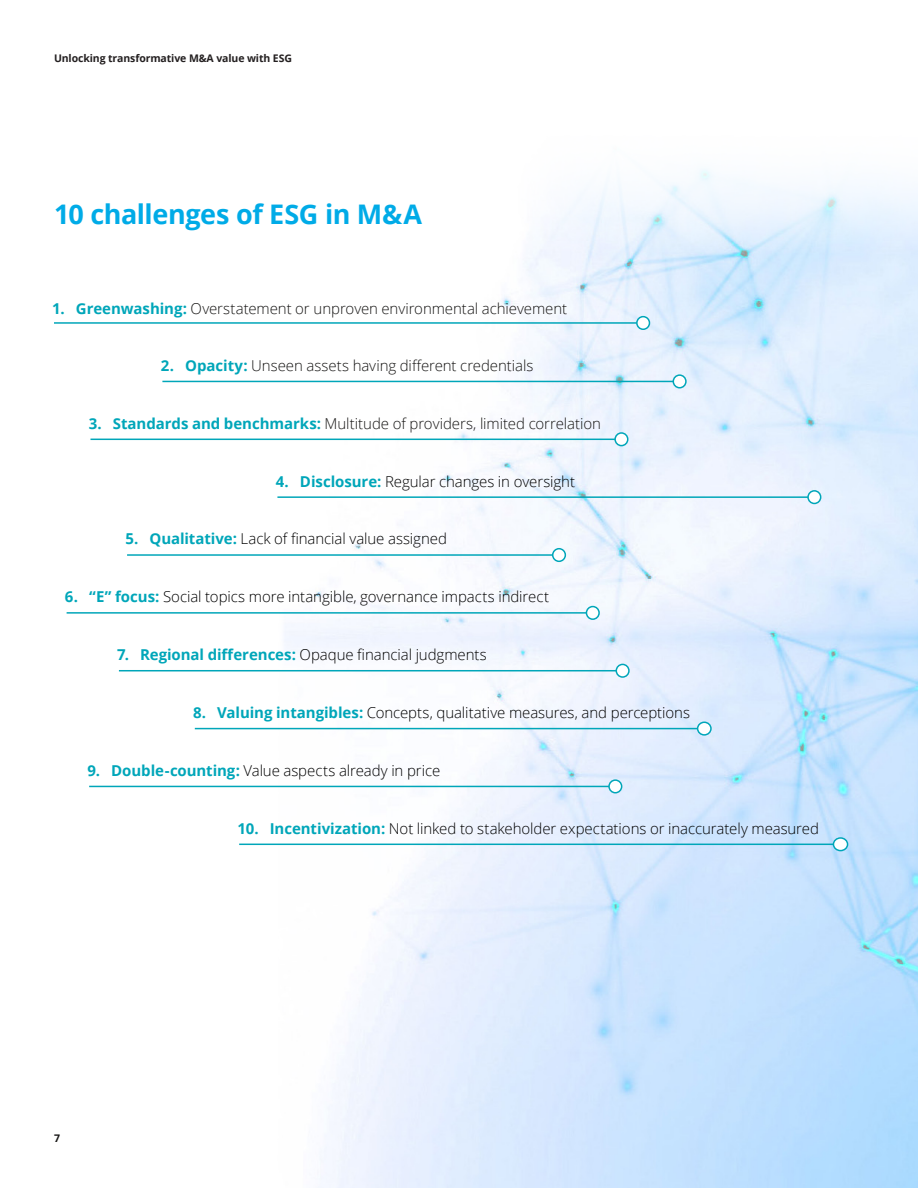
<style>
.page{position:relative;width:918px;height:1188px;background:#fff}
.page>*{position:absolute;margin:0;border:0;box-sizing:border-box;transform-origin:0 0}
.Story_heading_light{font:700 27px "Open Sans";letter-spacing:-.015em;color:#00abe7}
.t1{font:300 15px "Open Sans";letter-spacing:-.005em;color:#000}
.t2{font:300 15px "Open Sans";letter-spacing:-.005em;color:#171615}
.Brochure_title___Lef{font:700 10.5px "Open Sans";letter-spacing:-.01em;color:#231f20}
.t3{font:700 10.5px "Open Sans";color:#171615}
.s1{font-weight:700;color:#00a6b9}
</style>
<div class="page">
<img style="left:278px;top:168px;width:640px;height:1020px">
<hr style="left:54px;top:322px;width:588px;height:2px;background:#00a6b9">
<div style="left:637px;top:317px;width:12px;height:12px;background:#fff;border-radius:50%"></div>
<div style="left:636px;top:316px;width:14px;height:14px;border:2px solid #00a6b9;border-radius:50%"></div>
<hr style="left:162px;top:381px;width:516px;height:1px;background:#00a6b9">
<div style="left:673px;top:375px;width:13px;height:13px;background:#fff;border-radius:50%"></div>
<div style="left:673px;top:374px;width:14px;height:15px;border:2px solid #00a6b9;border-radius:50%"></div>
<hr style="left:67px;top:612px;width:527px;height:2px;background:#00a6b9">
<div style="left:586px;top:607px;width:13px;height:12px;background:#fff;border-radius:50%"></div>
<div style="left:586px;top:606px;width:14px;height:14px;border:2px solid #00a6b9;border-radius:50%"></div>
<hr style="left:119px;top:670px;width:497px;height:1px;background:#00a6b9">
<div style="left:616px;top:664px;width:13px;height:13px;background:#fff;border-radius:50%"></div>
<div style="left:616px;top:664px;width:14px;height:14px;border:2px solid #00a6b9;border-radius:50%"></div>
<hr style="left:195px;top:728px;width:508px;height:1px;background:#00a6b9">
<div style="left:698px;top:722px;width:13px;height:13px;background:#fff;border-radius:50%"></div>
<div style="left:697px;top:722px;width:15px;height:14px;border:2px solid #00a6b9;border-radius:50%"></div>
<hr style="left:89px;top:786px;width:528px;height:1px;background:#00a6b9">
<div style="left:609px;top:780px;width:13px;height:13px;background:#fff;border-radius:50%"></div>
<div style="left:608px;top:779px;width:14px;height:14px;border:2px solid #00a6b9;border-radius:50%"></div>
<hr style="left:239px;top:844px;width:600px;height:1px;background:#00a6b9">
<div style="left:833px;top:838px;width:15px;height:13px;background:#fff;border-radius:50%"></div>
<div style="left:833px;top:837px;width:15px;height:14px;border:2px solid #00a6b9;border-radius:50%"></div>
<hr style="left:90px;top:439px;width:536px;height:1px;background:#00a6b9">
<div style="left:615px;top:433px;width:13px;height:13px;background:#fff;border-radius:50%"></div>
<div style="left:614px;top:432px;width:15px;height:14px;border:2px solid #00a6b9;border-radius:50%"></div>
<hr style="left:277px;top:496px;width:536px;height:2px;background:#00a6b9">
<div style="left:808px;top:491px;width:13px;height:12px;background:#fff;border-radius:50%"></div>
<div style="left:807px;top:490px;width:14px;height:14px;border:2px solid #00a6b9;border-radius:50%"></div>
<hr style="left:127px;top:554px;width:431px;height:2px;background:#00a6b9">
<div style="left:553px;top:549px;width:12px;height:12px;background:#fff;border-radius:50%"></div>
<div style="left:552px;top:548px;width:14px;height:14px;border:2px solid #00a6b9;border-radius:50%"></div>
<p class="Brochure_title___Lef" style="left:54px;top:51px;width:239px">Unlocking transformative M&amp;A value with ESG</p>
<p class="Story_heading_light" style="left:54px;top:195px;width:370px">10 challenges of ESG in M&amp;A</p>
<p class="t2" style="left:52px;top:298px;width:516px"><span class="s1">1. Greenwashing:</span> Overstatement or unproven environmental achievement</p>
<p class="t2" style="left:161px;top:355px;width:374px"><span class="s1">2. Opacity:</span> Unseen assets having different credentials</p>
<p class="t2" style="left:89px;top:413px;width:514px"><span class="s1">3. Standards and benchmarks:</span> Multitude of providers, limited correlation</p>
<p class="t1" style="left:276px;top:471px;width:301px"><span class="s1">4. Disclosure:</span> Regular changes in oversight</p>
<p class="t1" style="left:125px;top:529px;width:323px"><span class="s1">5. Qualitative:</span> Lack of financial value assigned</p>
<p class="t1" style="left:65px;top:587px;width:486px"><span class="s1">6. “E” focus:</span> Social topics more intangible, governance impacts indirect</p>
<p class="t1" style="left:117px;top:644px;width:371px"><span class="s1">7. Regional differences:</span> Opaque financial judgments</p>
<p class="t1" style="left:193px;top:702px;width:498px"><span class="s1">8. Valuing intangibles:</span> Concepts, qualitative measures, and perceptions</p>
<p class="t1" style="left:87px;top:760px;width:354px"><span class="s1">9. Double-counting:</span> Value aspects already in price</p>
<p class="t3" style="left:54px;top:1131px;width:7px">7</p>
<p class="t1" style="left:237px;top:818px;width:583px"><span class="s1">10. Incentivization:</span> Not linked to stakeholder expectations or inaccurately measured</p>
</div>
